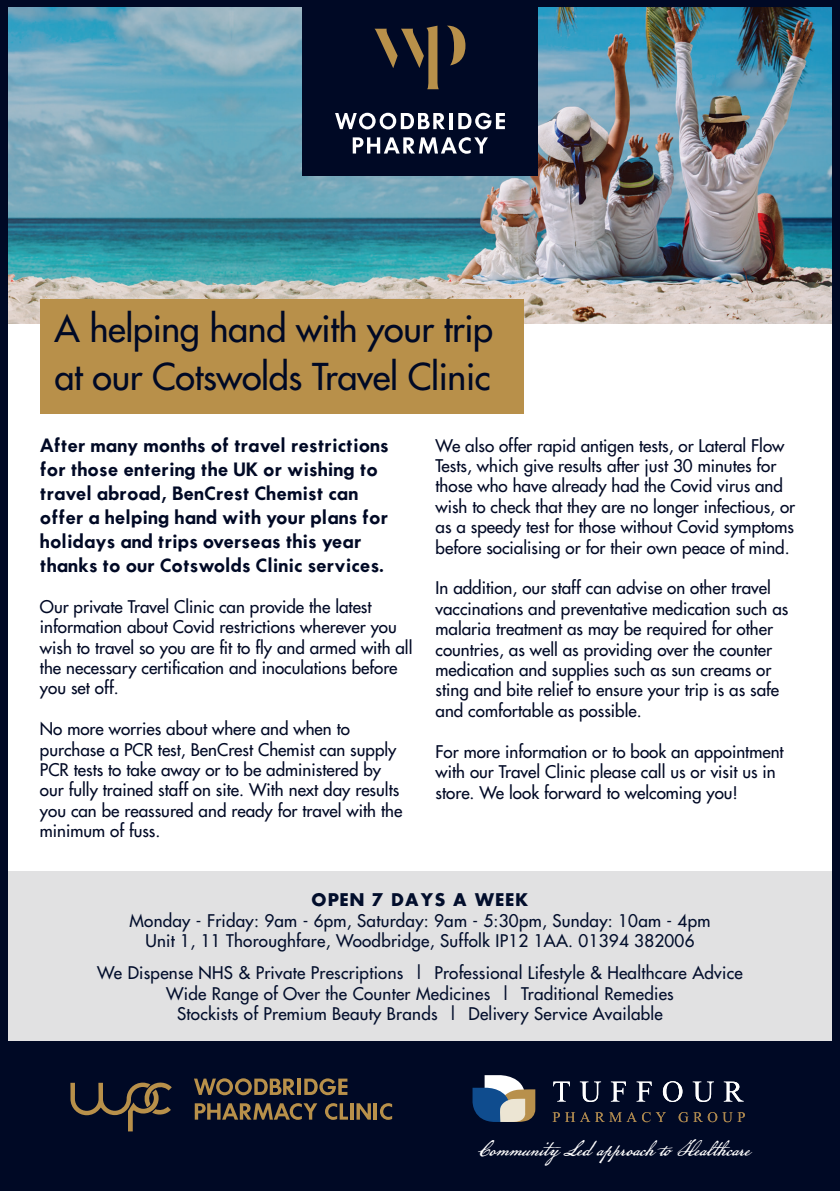
<style>
.page{position:relative;width:840px;height:1191px;background:#fff}
.page>*{position:absolute;margin:0;border:0;box-sizing:border-box;transform-origin:0 0}
.t1{font:36px/48px "Futura";letter-spacing:-.01em;color:#000925}
.t2{font:24.8px "American Scribe";color:#fff}
.t3{font:17px/20.4px "Futura";color:#000925}
.t4{font:17px/20.4px "Futura";letter-spacing:.015em;color:#020e2c;text-align:center}
.t5{font:600 17px/24px "Futura";color:#000925}
.s1{font-weight:700}
</style>
<div class="page">
<img style="left:8px;top:7px;width:823px;height:316px">
<div style="left:0;top:871px;width:839px;height:170px;background:#e1e1e2"></div>
<div style="left:0;top:0;width:839px;height:7px;background:#000925"></div>
<div style="left:0;top:1041px;width:839px;height:150px;background:#000925"></div>
<div style="left:0;top:0;width:8px;height:1191px;background:#000925"></div>
<div style="left:831px;top:0;width:8px;height:1191px;background:#000925"></div>
<div style="left:302px;top:7px;width:235px;height:169px;background:#000925"></div>
<svg style="left:335px;top:113px;width:109px;height:17px"></svg>
<hr style="left:449px;top:113px;width:3px;height:16px;background:#fff">
<svg style="left:458px;top:113px;width:46px;height:16px"></svg>
<svg style="left:352px;top:137px;width:135px;height:17px"></svg>
<svg style="left:374px;top:26px;width:91px;height:63px"></svg>
<svg style="left:194px;top:1078px;width:101px;height:17px"></svg>
<hr style="left:297px;top:1078px;width:4px;height:17px;background:#b8904a">
<svg style="left:304px;top:1078px;width:43px;height:17px"></svg>
<svg style="left:195px;top:1103px;width:122px;height:17px"></svg>
<svg style="left:325px;top:1103px;width:23px;height:17px"></svg>
<hr style="left:350px;top:1103px;width:3px;height:16px;background:#b8904a">
<svg style="left:356px;top:1103px;width:15px;height:16px"></svg>
<hr style="left:373px;top:1103px;width:4px;height:16px;background:#b8904a">
<svg style="left:380px;top:1103px;width:12px;height:17px"></svg>
<svg style="left:70px;top:1082px;width:102px;height:49px"></svg>
<svg style="left:553px;top:1081px;width:16px;height:20px"></svg>
<svg style="left:579px;top:1081px;width:21px;height:21px"></svg>
<svg style="left:610px;top:1081px;width:15px;height:20px"></svg>
<svg style="left:636px;top:1081px;width:15px;height:20px"></svg>
<svg style="left:662px;top:1081px;width:20px;height:21px"></svg>
<svg style="left:692px;top:1081px;width:21px;height:21px"></svg>
<svg style="left:723px;top:1081px;width:20px;height:20px"></svg>
<svg style="left:552px;top:1112px;width:113px;height:10px"></svg>
<svg style="left:678px;top:1112px;width:38px;height:10px"></svg>
<svg style="left:722px;top:1112px;width:22px;height:10px"></svg>
<svg style="left:472px;top:1075px;width:63px;height:47px"></svg>
<div style="left:40px;top:299px;width:483px;height:115px;background:#b8904a"></div>
<p class="t1" style="left:55px;top:304px;width:440px">A helping hand with your trip at our Cotswolds Travel Clinic</p>
<p class="t5" style="left:40px;top:433px;width:350px">After many months of travel restrictions for those entering the UK or wishing to travel abroad, BenCrest Chemist can offer a helping hand with your plans for holidays and trips overseas this year thanks to our Cotswolds Clinic services.</p>
<p class="t3" style="left:40px;top:596px;width:374px">Our private Travel Clinic can provide the latest information about Covid restrictions wherever you wish to travel so you are fit to fly and armed with all the necessary certification and inoculations before you set off.</p>
<p class="t3" style="left:40px;top:718px;width:364px">No more worries about where and when to purchase a PCR test, BenCrest Chemist can supply PCR tests to take away or to be administered by our fully trained staff on site. With next day results you can be reassured and ready for travel with the minimum of fuss.</p>
<p class="t3" style="left:435px;top:435px;width:361px">We also offer rapid antigen tests, or Lateral Flow Tests, which give results after just 30 minutes for those who have already had the Covid virus and wish to check that they are no longer infectious, or as a speedy test for those without Covid symptoms before socialising or for their own peace of mind.</p>
<p class="t3" style="left:435px;top:578px;width:354px">In addition, our staff can advise on other travel vaccinations and preventative medication such as malaria treatment as may be required for other countries, as well as providing over the counter medication and supplies such as sun creams or sting and bite relief to ensure your trip is as safe and comfortable as possible.</p>
<p class="t3" style="left:435px;top:741px;width:349px">For more information or to book an appointment with our Travel Clinic please call us or visit us in store. We look forward to welcoming you!</p>
<p class="t4" style="left:129px;top:889px;width:582px"><span class="s1">OPEN 7 DAYS A WEEK<br></span>Monday - Friday: 9am - 6pm, Saturday: 9am - 5:30pm, Sunday: 10am - 4pm</p>
<p class="t4" style="left:145px;top:930px;width:550px">Unit 1, 11 Thoroughfare, Woodbridge, Suffolk IP12 1AA. 01394 382006</p>
<p class="t4" style="left:97px;top:962px;width:646px">We Dispense NHS &amp; Private Prescriptions | Professional Lifestyle &amp; Healthcare Advice<br>Wide Range of Over the Counter Medicines | Traditional Remedies<br>Stockists of Premium Beauty Brands | Delivery Service Available</p>
<p class="t2" style="left:477px;top:1131px;width:274px">Community Led approach to Healthcare</p>
</div>
